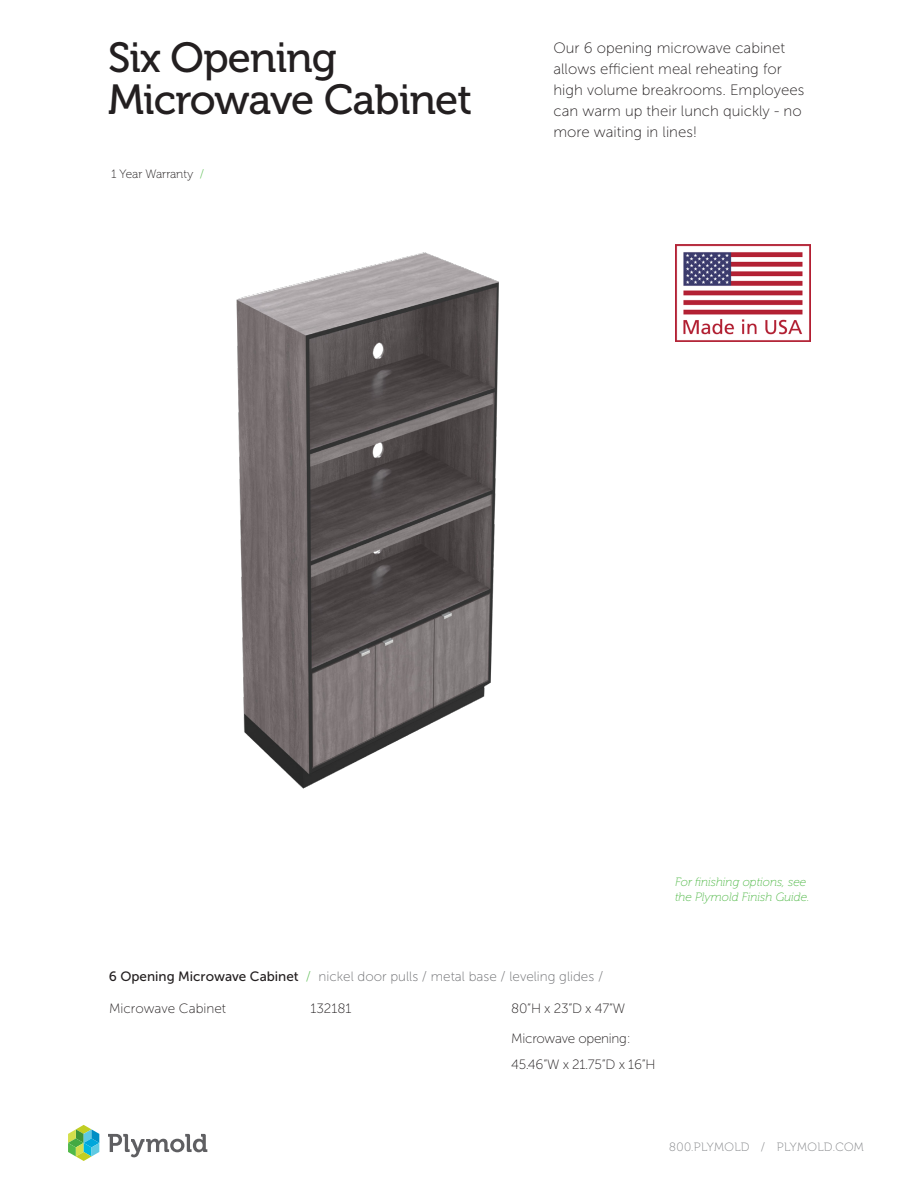
<style>
.page{position:relative;width:918px;height:1188px;background:#fff}
.page>*{position:absolute;margin:0;border:0;box-sizing:border-box;transform-origin:0 0}
.t1{font:42px/42px "Museo 500";letter-spacing:-.02em;color:#231f20}
.t2{font:15px/21px "Museo Sans 100";color:#231f20}
.t3{font:13.5px "Museo Sans 100";color:#6c6d70}
.t4{font:13.5px "Museo Sans 100";letter-spacing:-.02em;color:#231f20}
.t5{font:13.5px "Museo Sans 100";color:#231f20}
.t6{font:italic 12px/15px "Museo 100";color:#51b948}
.t7{font:12px "Museo 100";letter-spacing:.035em;color:#808285}
.t8{font:12px "Museo 100";color:#231f20}
.s1{color:#51b948}
.s2{font-family:"Museo Sans 500";color:#231f20}
</style>
<div class="page">
<svg style="left:108px;top:1134px;width:99px;height:23px"></svg>
<svg style="left:68px;top:1125px;width:31px;height:36px"></svg>
<img style="left:236px;top:252px;width:263px;height:537px">
<img style="left:675px;top:244px;width:135px;height:98px">
<p class="t1" style="left:108px;top:37px;width:366px">Six Opening<br>Microwave Cabinet</p>
<p class="t8" style="left:111px;top:168px;width:94px">1 Year Warranty <span class="s1">/</span></p>
<p class="t2" style="left:554px;top:38px;width:252px">Our 6 opening microwave cabinet allows efficient meal reheating for high volume breakrooms. Employees can warm up their lunch quickly - no more waiting in lines!</p>
<p class="t6" style="left:675px;top:874px;width:136px">For finishing options, see the Plymold Finish Guide.</p>
<p class="t3" style="left:109px;top:969px;width:496px"><span class="s2">6 Opening Microwave Cabinet</span> <span class="s1">/</span> nickel door pulls / metal base / leveling glides /</p>
<p class="t5" style="left:109px;top:1001px;width:119px">Microwave Cabinet</p>
<p class="t4" style="left:310px;top:1001px;width:43px">132181</p>
<p class="t4" style="left:511px;top:1001px;width:116px">80”H x 23”D x 47”W</p>
<p class="t4" style="left:511px;top:1031px;width:121px">Microwave opening:</p>
<p class="t4" style="left:511px;top:1057px;width:146px">45.46”W x 21.75”D x 16”H</p>
<p class="t7" style="left:669px;top:1141px;width:196px">800.PLYMOLD / PLYMOLD.COM</p>
</div>
